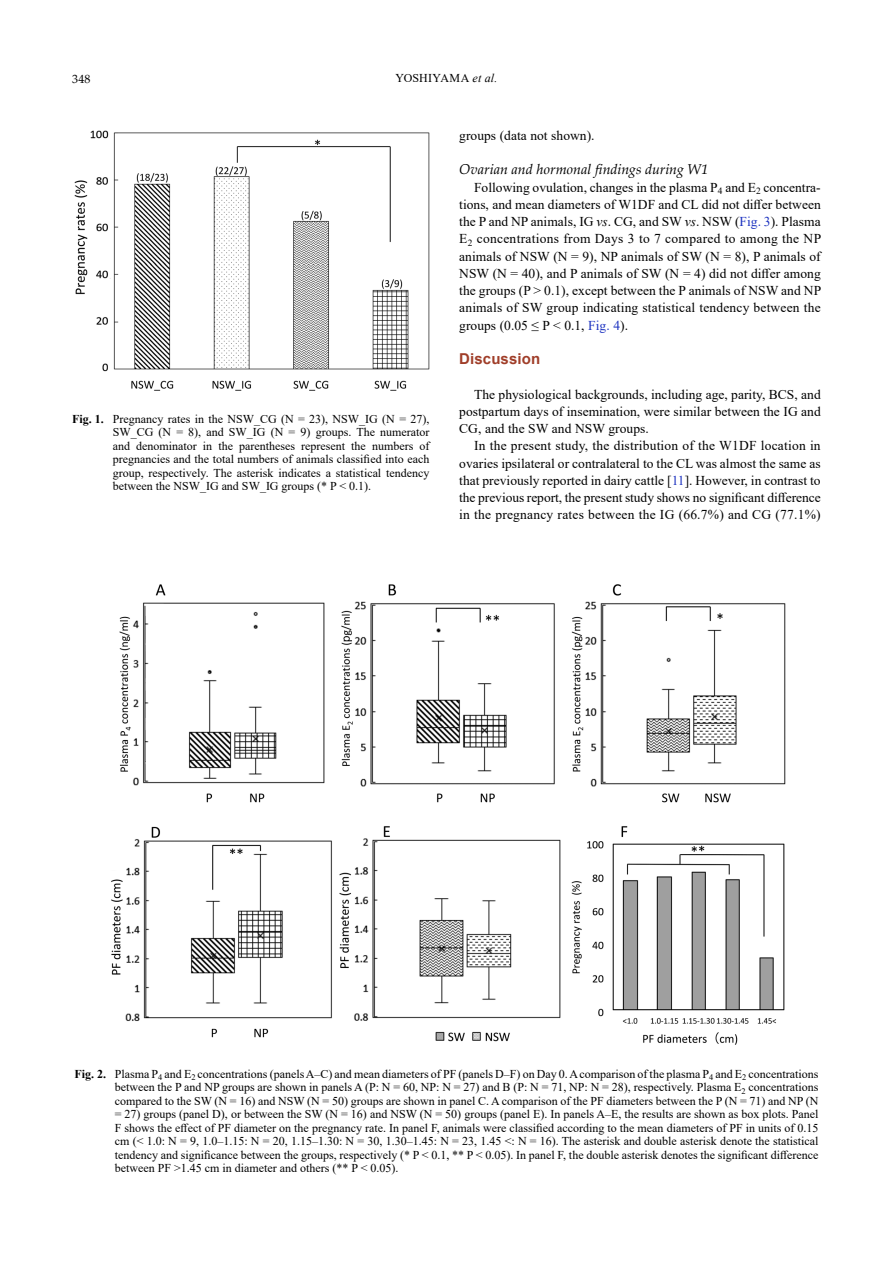
<style>
.page{position:relative;width:893px;height:1263px;background:#fff}
.page>*{position:absolute;margin:0;border:0;box-sizing:border-box;transform-origin:0 0}
.t1{font:700 15px "Arial";letter-spacing:.01em;color:#a03e29}
.t2{font:italic 14.25px "Palatino Linotype";color:#000}
.t3{font:13.5px/17.2px "Times New Roman";color:#000;text-align:justify}
.t4{font:12px/13.5px "Times New Roman";color:#000;text-align:justify}
.t5{font:12px "Times New Roman";letter-spacing:.02em;color:#000}
.t6{font:12px "Palatino Linotype";color:#000}
.s1{font-style:italic}
.s2{font-weight:700}
.s3{color:#1c32c0}
</style>
<div class="page">
<img style="left:111px;top:584px;width:675px;height:461px">
<img style="left:74px;top:130px;width:356px;height:261px">
<p class="t6" style="left:72px;top:70px;width:20px">348</p>
<p class="t5" style="left:395px;top:70px;width:104px">YOSHIYAMA <span class="s1">et al.</span></p>
<p class="t4" style="left:113px;top:412px;width:318px;text-indent:-40px"><span class="s2">Fig. 1.</span> Pregnancy rates in the NSW_CG (N = 23), NSW_IG (N = 27), SW_CG (N = 8), and SW_IG (N = 9) groups. The numerator and denominator in the parentheses represent the numbers of pregnancies and the total numbers of animals classified into each group, respectively. The asterisk indicates a statistical tendency between the NSW_IG and SW_IG groups (* P &lt; 0.1).</p>
<p class="t3" style="left:459px;top:126px;width:137px">groups (data not shown).</p>
<p class="t2" style="left:459px;top:159px;width:251px">Ovarian and hormonal findings during W1</p>
<p class="t3" style="left:459px;top:178px;width:363px;text-indent:15px">Following ovulation, changes in the plasma P<sub>4</sub> and E<sub>2</sub> concentra&shy;tions, and mean diameters of W1DF and CL did not differ between the P and NP animals, IG <span class="s1">vs</span>. CG, and SW <span class="s1">vs</span>. NSW (<span class="s3">Fig. 3</span>). Plasma E<sub>2</sub> concentrations from Days 3 to 7 compared to among the NP animals of NSW (N = 9), NP animals of SW (N = 8), P animals of NSW (N = 40), and P animals of SW (N = 4) did not differ among the groups (P &gt; 0.1), except between the P animals of NSW and NP animals of SW group indicating statistical tendency between the groups (0.05 ≤ P &lt; 0.1, <span class="s3">Fig. 4</span>).</p>
<p class="t1" style="left:459px;top:348px;width:83px">Discussion</p>
<p class="t3" style="left:459px;top:385px;width:363px;text-indent:15px">The physiological backgrounds, including age, parity, BCS, and postpartum days of insemination, were similar between the IG and CG, and the SW and NSW groups.</p>
<p class="t3" style="left:459px;top:437px;width:363px;text-indent:15px">In the present study, the distribution of the W1DF location in ovaries ipsilateral or contralateral to the CL was almost the same as that previously reported in dairy cattle [<span class="s3">11</span>]. However, in contrast to the previous report, the present study shows no significant difference in the pregnancy rates between the IG (66.7%) and CG (77.1%)</p>
<p class="t4" style="left:115px;top:1066px;width:705px;text-indent:-40px"><span class="s2">Fig. 2.</span> Plasma P<sub>4</sub> and E<sub>2</sub> concentrations (panels A–C) and mean diameters of PF (panels D–F) on Day 0. A comparison of the plasma P<sub>4</sub> and E<sub>2</sub> concentrations between the P and NP groups are shown in panels A (P: N = 60, NP: N = 27) and B (P: N = 71, NP: N = 28), respectively. Plasma E<sub>2</sub> concentrations compared to the SW (N = 16) and NSW (N = 50) groups are shown in panel C. A comparison of the PF diameters between the P (N = 71) and NP (N = 27) groups (panel D), or between the SW (N = 16) and NSW (N = 50) groups (panel E). In panels A–E, the results are shown as box plots. Panel F shows the effect of PF diameter on the pregnancy rate. In panel F, animals were classified according to the mean diameters of PF in units of 0.15 cm (&lt; 1.0: N = 9, 1.0–1.15: N = 20, 1.15–1.30: N = 30, 1.30–1.45: N = 23, 1.45 &lt;: N = 16). The asterisk and double asterisk denote the statistical tendency and significance between the groups, respectively (* P &lt; 0.1, ** P &lt; 0.05). In panel F, the double asterisk denotes the significant difference between PF &gt;1.45 cm in diameter and others (** P &lt; 0.05).</p>
</div>
